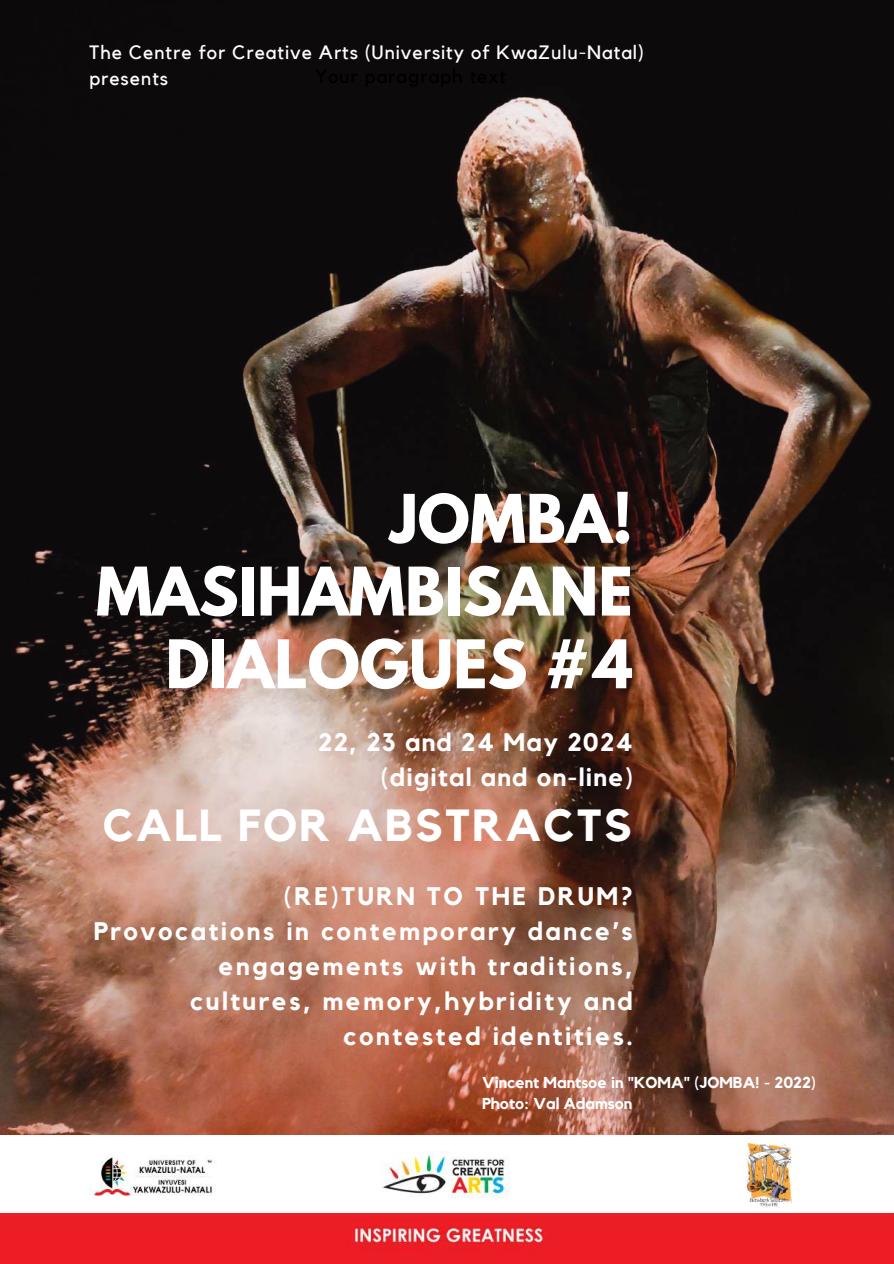
<style>
.page{position:relative;width:894px;height:1264px;background:#fff}
.page>*{position:absolute;margin:0;border:0;box-sizing:border-box;transform-origin:0 0}
.t1{font:700 59.4px/72.8px "League Spartan";color:#fff;text-align:right}
.t2{font:700 44.7px "Kollektif";letter-spacing:.05em;color:#fff}
.t3{font:700 25.35px/34.8px "Kollektif";letter-spacing:.1em;color:#fff;text-align:right}
.t4{font:700 25.35px/34.8px "Kollektif";letter-spacing:.05em;color:#fff;text-align:right}
.t5{font:19.35px/25.8px "Kollektif";letter-spacing:.05em;color:#fff}
.t6{font:700 15.75px/21.3px "Kollektif";color:#fff}
</style>
<div class="page">
<img style="left:0;top:0;width:893px;height:1135px">
<img style="left:0;top:1213px;width:893px;height:50px">
<img style="left:89px;top:1157px;width:127px;height:39px">
<img style="left:381px;top:1151px;width:129px;height:46px">
<img style="left:746px;top:1143px;width:46px;height:65px">
<p class="t5" style="left:89px;top:41px;width:556px">The Centre for Creative Arts (University of KwaZulu-Natal) presents</p>
<h1 class="t1" style="left:96px;top:490px;width:538px">JOMBA!<br>MASIHAMBISANE<br>DIALOGUES #4</h1>
<p class="t4" style="left:318px;top:726px;width:316px">22, 23 and 24 May 2024 (digital and on-line)</p>
<h2 class="t2" style="left:103px;top:805px;width:530px">CALL FOR ABSTRACTS</h2>
<p class="t3" style="left:94px;top:879px;width:540px">(RE)TURN TO THE DRUM?<br>Provocations in contemporary dance’s engagements with traditions, cultures, memory,hybridity and contested identities.</p>
<p class="t6" style="left:482px;top:1071px;width:335px">Vincent Mantsoe in "KOMA" (JOMBA! - 2022)<br>Photo: Val Adamson</p>
</div>
